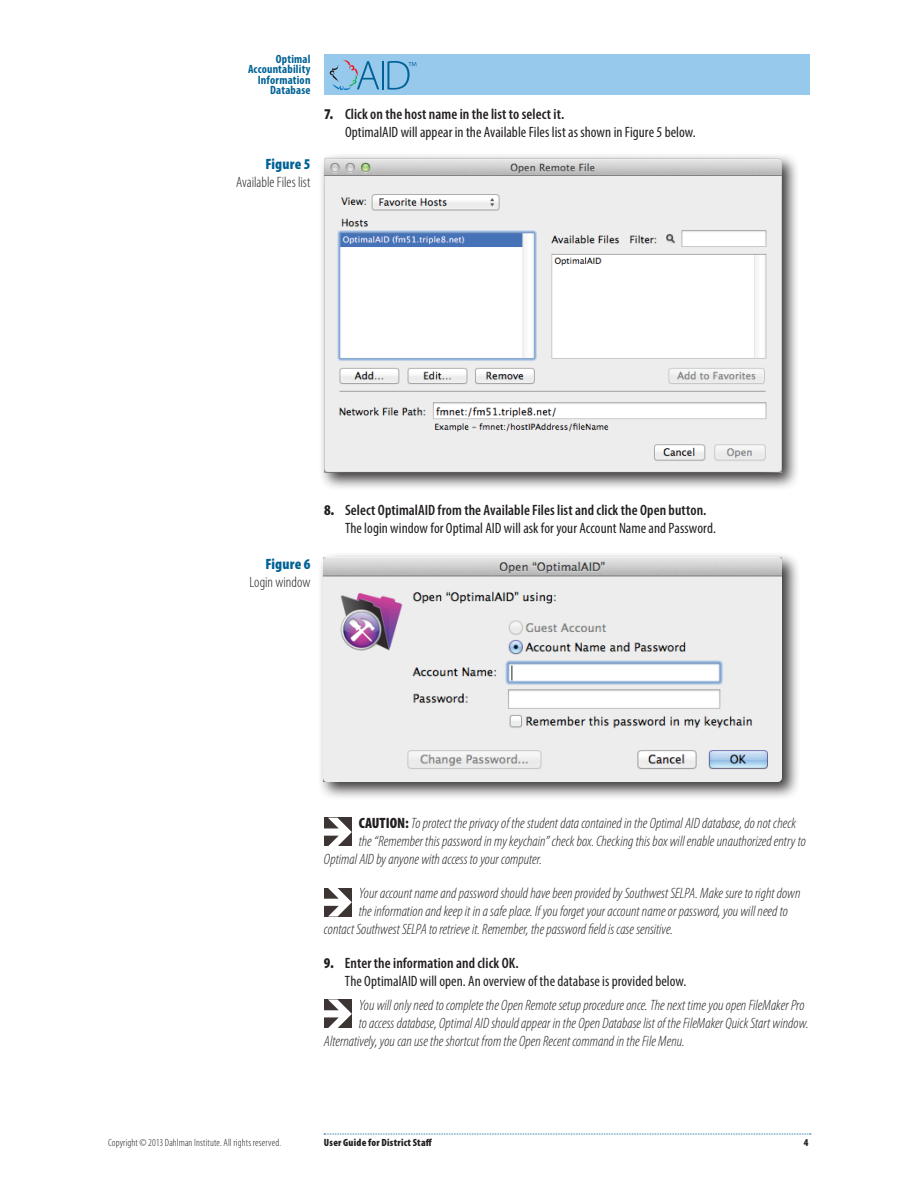
<style>
.page{position:relative;width:918px;height:1188px;background:#fff}
.page>*{position:absolute;margin:0;border:0;box-sizing:border-box;transform-origin:0 0}
.t1{font:italic 300 condensed 15px "Myriad Pro";color:#231f20}
.t2{font:condensed 15px/18px "Myriad Pro";letter-spacing:.005em;color:#231f20}
.t3{font:300 condensed 15px "Myriad Pro";color:#231f20}
.t4{font:900 condensed 15px "Myriad Pro";letter-spacing:.015em;color:#006295}
.t5{font:700 condensed 12px/10.5px "Myriad Pro";letter-spacing:.015em;color:#006295;text-align:right}
.t6{font:300 condensed 10.5px "Myriad Pro";letter-spacing:.01em;color:#231f20}
.t7{font:900 condensed 10.5px "Myriad Pro";letter-spacing:.025em;color:#231f20}
.s1{font-weight:900}
.s2{font-weight:600}
.s3{font-weight:900;font-style:normal}
</style>
<div class="page">
<div style="left:324px;top:54px;width:486px;height:40px;background:#97c9ed"></div>
<svg style="left:330px;top:60px;width:49px;height:30px"></svg>
<hr style="left:382px;top:61px;width:2px;height:28px;background:#006194">
<svg style="left:387px;top:61px;width:29px;height:29px"></svg>
<svg style="left:324px;top:1134px;width:487px;height:1px"></svg>
<div style="left:318px;top:152px;width:482px;height:339px;background:#231f20;opacity:.9"></div>
<img style="left:324px;top:158px;width:457px;height:314px">
<div style="left:317px;top:552px;width:483px;height:248px;background:#231f20;opacity:.9"></div>
<img style="left:323px;top:557px;width:459px;height:225px">
<svg style="left:324px;top:818px;width:28px;height:28px"></svg>
<svg style="left:324px;top:888px;width:28px;height:29px"></svg>
<svg style="left:324px;top:999px;width:28px;height:29px"></svg>
<p class="t5" style="left:248px;top:54px;width:64px">Optimal<br>Accountability<br>Information<br>Database</p>
<p class="t4" style="left:266px;top:154px;width:46px">Figure 5</p>
<p class="t3" style="left:236px;top:173px;width:76px">Available Files list</p>
<p class="t2" style="left:345px;top:105px;width:352px;text-indent:-21px"><span class="s1">7.</span> <span class="s2">Click on the host name in the list to select it.<br></span>OptimalAID will appear in the Available Files list as shown in Figure 5 below.</p>
<p class="t4" style="left:266px;top:554px;width:46px">Figure 6</p>
<p class="t3" style="left:250px;top:573px;width:62px">Login window</p>
<p class="t2" style="left:345px;top:500px;width:372px;text-indent:-21px"><span class="s1">8.</span> <span class="s2">Select OptimalAID from the Available Files list and click the Open button.<br></span>The login window for Optimal AID will ask for your Account Name and Password.</p>
<p class="t1" style="left:359px;top:814px;width:439px"><span class="s3">CAUTION:</span> To protect the privacy of the student data contained in the Optimal AID database, do not check</p>
<p class="t1" style="left:359px;top:832px;width:449px">the “Remember this password in my keychain” check box. Checking this box will enable unauthorized entry to</p>
<p class="t1" style="left:324px;top:850px;width:220px">Optimal AID by anyone with access to your computer.</p>
<p class="t1" style="left:359px;top:884px;width:443px">Your account name and password should have been provided by Southwest SELPA. Make sure to right down</p>
<p class="t1" style="left:359px;top:902px;width:431px">the information and keep it in a safe place. If you forget your account name or password, you will need to</p>
<p class="t1" style="left:324px;top:920px;width:351px">contact Southwest SELPA to retrieve it. Remember, the password field is case sensitive.</p>
<p class="t2" style="left:345px;top:954px;width:343px;text-indent:-21px"><span class="s1">9.</span> <span class="s2">Enter the information and click OK.<br></span>The OptimalAID will open. An overview of the database is provided below.</p>
<p class="t1" style="left:359px;top:996px;width:447px">You will only need to complete the Open Remote setup procedure once. The next time you open FileMaker Pro</p>
<p class="t1" style="left:359px;top:1014px;width:451px">to access database, Optimal AID should appear in the Open Database list of the FileMaker Quick Start window.</p>
<p class="t1" style="left:324px;top:1032px;width:362px">Alternatively, you can use the shortcut from the Open Recent command in the File Menu.</p>
<p class="t6" style="left:108px;top:1136px;width:175px">Copyright © 2013 Dahlman Institute. All rights reserved.</p>
<p class="t7" style="left:324px;top:1136px;width:110px">User Guide for District Staff</p>
<p class="t7" style="left:804px;top:1136px;width:6px">4</p>
</div>
